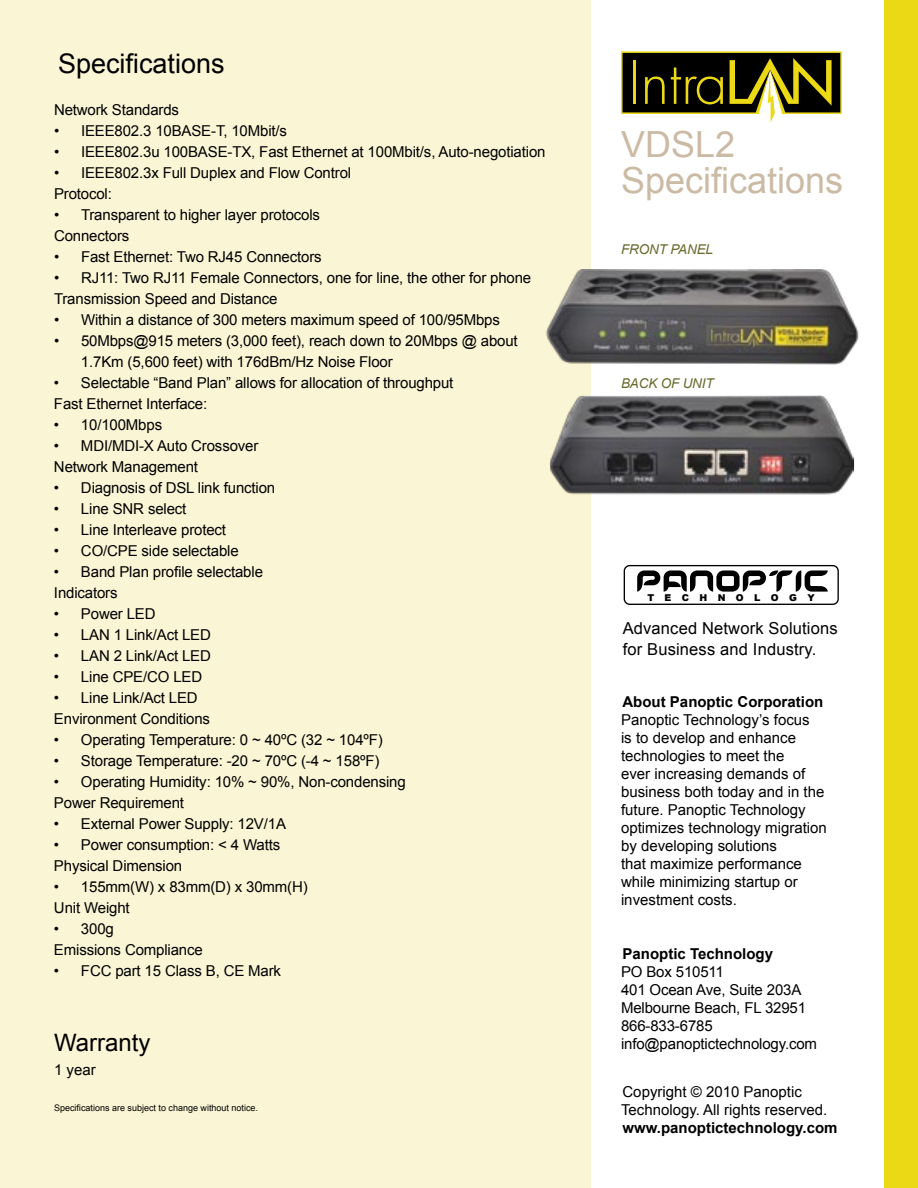
<style>
.page{position:relative;width:918px;height:1188px;background:#fff}
.page>*{position:absolute;margin:0;border:0;box-sizing:border-box;transform-origin:0 0}
.t1{font:55.65px "Freshbot";color:#000}
.t2{font:36px/36px "Arial";color:#cbbaa4}
.t3{font:27px "Arial";color:#000}
.t4{font:24px "Arial";color:#000}
.t5{font:16.5px/21px "Arial";letter-spacing:.01em;color:#000}
.t6{font:15px/18px "Arial";letter-spacing:-.01em;color:#000}
.t7{font:700 15px "Arial";color:#000}
.t8{font:italic 13.5px "Arial";letter-spacing:-.01em;color:#67682c}
.t9{font:900 9.45px "Arial";color:#000}
.t10{font:9px "Arial";color:#000}
</style>
<div class="page">
<div style="left:0;top:0;width:591px;height:1188px;background:#faf5d5"></div>
<div style="left:884px;top:0;width:34px;height:1188px;background:#ebd915"></div>
<div style="left:624px;top:565px;width:215px;height:40px;border:1px solid #000;border-radius:5px"></div>
<svg style="left:621px;top:51px;width:221px;height:72px;background:#58542c"></svg>
<img style="left:546px;top:269px;width:313px;height:95px">
<img style="left:550px;top:396px;width:304px;height:99px">
<h3 class="t3" style="left:58px;top:49px;width:168px">Specifications</h3>
<p class="t6" style="left:54px;top:101px;width:127px">Network Standards</p>
<p class="t6" style="left:54px;top:122px;width:235px">• IEEE802.3 10BASE-T, 10Mbit/s</p>
<p class="t6" style="left:54px;top:143px;width:493px">• IEEE802.3u 100BASE-TX, Fast Ethernet at 100Mbit/s, Auto-negotiation</p>
<p class="t6" style="left:54px;top:163px;width:299px;line-height:21px">• IEEE802.3x Full Duplex and Flow Control<br>Protocol:</p>
<p class="t6" style="left:54px;top:205px;width:268px;line-height:21px">• Transparent to higher layer protocols<br>Connectors</p>
<p class="t6" style="left:54px;top:248px;width:269px">• Fast Ethernet: Two RJ45 Connectors</p>
<p class="t6" style="left:54px;top:268px;width:479px;line-height:21px">• RJ11: Two RJ11 Female Connectors, one for line, the other for phone<br>Transmission Speed and Distance</p>
<p class="t6" style="left:54px;top:311px;width:447px">• Within a distance of 300 meters maximum speed of 100/95Mbps</p>
<p class="t6" style="left:81px;top:331px;width:438px;line-height:21px;text-indent:-27px">• 50Mbps@915 meters (3,000 feet), reach down to 20Mbps @ about<br>1.7Km (5,600 feet) with 176dBm/Hz Noise Floor</p>
<p class="t6" style="left:54px;top:373px;width:401px;line-height:21px">• Selectable “Band Plan” allows for allocation of throughput<br>Fast Ethernet Interface:</p>
<p class="t6" style="left:54px;top:416px;width:110px">• 10/100Mbps</p>
<p class="t6" style="left:54px;top:436px;width:206px;line-height:21px">• MDI/MDI-X Auto Crossover<br>Network Management</p>
<p class="t6" style="left:54px;top:479px;width:223px">• Diagnosis of DSL link function</p>
<p class="t6" style="left:54px;top:500px;width:134px">• Line SNR select</p>
<p class="t6" style="left:54px;top:521px;width:174px">• Line Interleave protect</p>
<p class="t6" style="left:54px;top:542px;width:186px">• CO/CPE side selectable</p>
<p class="t6" style="left:54px;top:562px;width:211px;line-height:21px">• Band Plan profile selectable<br>Indicators</p>
<p class="t6" style="left:54px;top:605px;width:103px">• Power LED</p>
<p class="t6" style="left:54px;top:626px;width:159px">• LAN 1 Link/Act LED</p>
<p class="t6" style="left:54px;top:647px;width:159px">• LAN 2 Link/Act LED</p>
<p class="t6" style="left:54px;top:668px;width:150px">• Line CPE/CO LED</p>
<p class="t6" style="left:54px;top:688px;width:158px;line-height:21px">• Line Link/Act LED<br>Environment Conditions</p>
<p class="t6" style="left:54px;top:731px;width:330px">• Operating Temperature: 0 ~ 40ºC (32 ~ 104ºF)</p>
<p class="t6" style="left:54px;top:752px;width:327px">• Storage Temperature: -20 ~ 70ºC (-4 ~ 158ºF)</p>
<p class="t6" style="left:54px;top:772px;width:353px;line-height:21px">• Operating Humidity: 10% ~ 90%, Non-condensing<br>Power Requirement</p>
<p class="t6" style="left:54px;top:815px;width:234px">• External Power Supply: 12V/1A</p>
<p class="t6" style="left:54px;top:835px;width:228px;line-height:21px">• Power consumption: &lt; 4 Watts<br>Physical Dimension</p>
<p class="t6" style="left:54px;top:877px;width:255px;line-height:21px">• 155mm(W) x 83mm(D) x 30mm(H)<br>Unit Weight</p>
<p class="t6" style="left:54px;top:919px;width:150px;line-height:21px">• 300g<br>Emissions Compliance</p>
<p class="t6" style="left:54px;top:962px;width:229px">• FCC part 15 Class B, CE Mark</p>
<h3 class="t4" style="left:54px;top:1029px;width:98px">Warranty</h3>
<p class="t6" style="left:54px;top:1061px;width:43px">1 year</p>
<p class="t10" style="left:54px;top:1103px;width:206px">Specifications are subject to change without notice.</p>
<h2 class="t2" style="left:621px;top:127px;width:224px">VDSL2<br>Specifications</h2>
<p class="t8" style="left:621px;top:242px;width:94px">FRONT PANEL</p>
<p class="t8" style="left:621px;top:376px;width:94px">BACK OF UNIT</p>
<h1 class="t1" style="left:634px;top:547px;width:195px">PANOPTIC</h1>
<p class="t9" style="left:647px;top:591px;width:8px">T</p>
<p class="t9" style="left:665px;top:591px;width:26px">E C</p>
<p class="t9" style="left:700px;top:591px;width:9px">H</p>
<p class="t9" style="left:718px;top:591px;width:28px">N O</p>
<p class="t9" style="left:754px;top:591px;width:8px">L</p>
<p class="t9" style="left:771px;top:591px;width:28px">O G</p>
<p class="t9" style="left:807px;top:591px;width:9px">Y</p>
<p class="t5" style="left:623px;top:618px;width:217px">Advanced Network Solutions for Business and Industry.</p>
<p class="t7" style="left:622px;top:694px;width:202px">About Panoptic Corporation</p>
<p class="t6" style="left:621px;top:711px;width:207px">Panoptic Technology’s focus<br>is to develop and enhance technologies to meet the<br>ever increasing demands of business both today and in the future. Panoptic Technology optimizes technology migration by developing solutions<br>that maximize performance while minimizing startup or investment costs.</p>
<p class="t7" style="left:622px;top:946px;width:152px">Panoptic Technology</p>
<p class="t6" style="left:621px;top:963px;width:198px">PO Box 510511<br>401 Ocean Ave, Suite 203A<br>Melbourne Beach, FL 32951<br>866-833-6785 info@panoptictechnology.com</p>
<p class="t6" style="left:621px;top:1082px;width:208px">Copyright © 2010 Panoptic<br>Technology. All rights reserved.</p>
<p class="t7" style="left:622px;top:1119px;width:217px">www.panoptictechnology.com</p>
</div>
